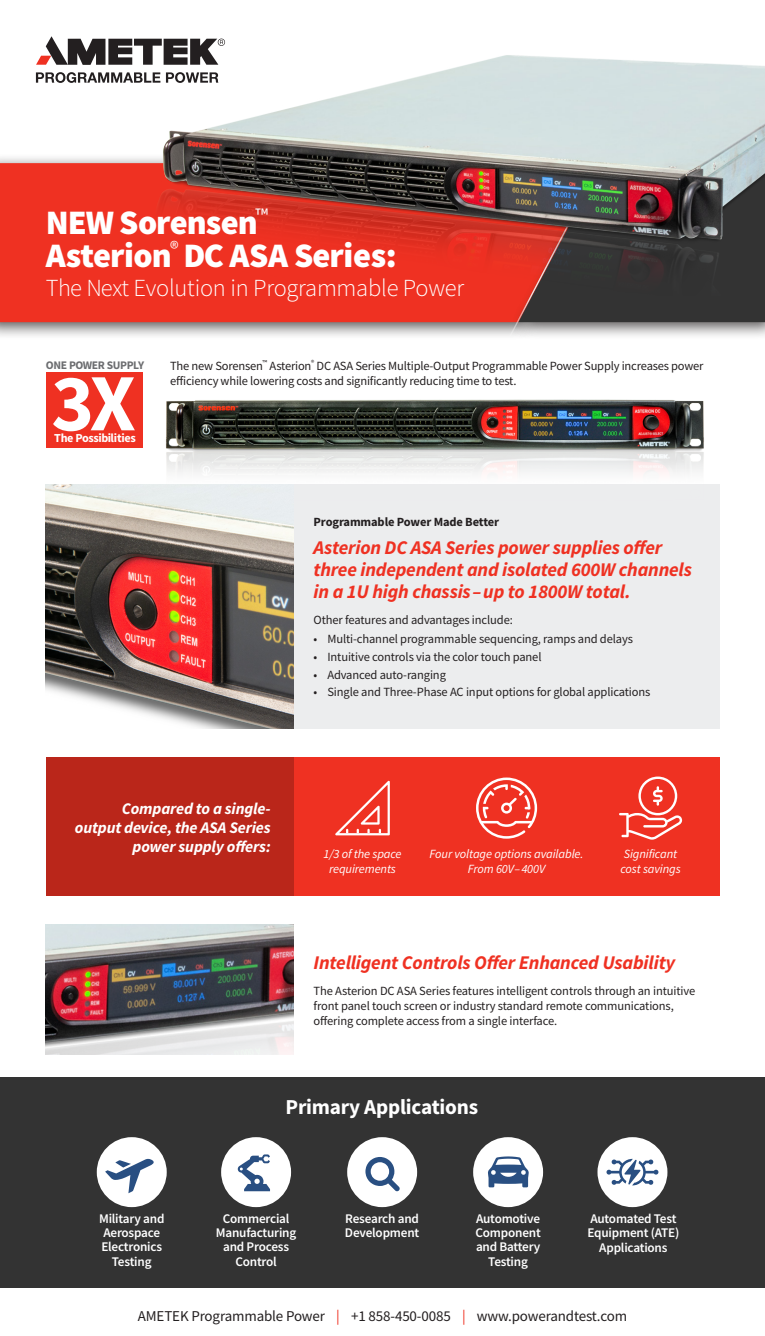
<style>
.page{position:relative;width:765px;height:1336px;background:#fff}
.page>*{position:absolute;margin:0;border:0;box-sizing:border-box;transform-origin:0 0}
.t1{font:900 34.25px/33.1px "Source Sans Pro";letter-spacing:-.03em;color:#fff}
.t2{font:300 24.5px "Source Sans Pro";letter-spacing:-.01em;color:#fff}
.t3{font:700 21.25px "Source Sans Pro";letter-spacing:-.01em;color:#fff}
.t4{font:italic 700 19.38px/21.9px "Source Sans Pro";letter-spacing:-.01em;color:#ef3122}
.t5{font:italic 700 16.25px/18.8px "Source Sans Pro";letter-spacing:-.01em;color:#fff;text-align:right}
.t6{font:15px "Source Sans Pro";letter-spacing:-.01em;color:#231f20}
.t7{font:600 13.25px/14.2px "Source Sans Pro";letter-spacing:-.015em;color:#fff;text-align:center}
.t8{font:12.5px/15px "Source Sans Pro";letter-spacing:-.01em;color:#231f20}
.t9{font:italic 12.5px/15px "Source Sans Pro";letter-spacing:-.01em;color:#fff;text-align:center}
.t10{font:700 12.5px "Source Sans Pro";letter-spacing:-.01em;color:#231f20}
.t11{font:700 12.25px "Source Sans Pro";letter-spacing:-.035em;color:#fff}
.t12{font:700 11.62px "Source Sans Pro";letter-spacing:-.035em;color:#6c6d70}
.s1{color:#ef3122}
</style>
<div class="page">
<div style="left:0;top:154px;width:619px;height:186px;background:#231f20;opacity:.75"></div>
<div style="left:0;top:163px;width:509px;height:159px;background:#ef3122"></div>
<svg style="left:36px;top:72px;width:97px;height:11px"></svg>
<svg style="left:36px;top:36px;width:189px;height:29px"></svg>
<div style="left:0;top:1077px;width:765px;height:211px;background:#333"></div>
<div style="left:97px;top:1137px;width:70px;height:70px;background:#fff;border-radius:50%"></div>
<svg style="left:105px;top:1158px;width:49px;height:35px"></svg>
<div style="left:221px;top:1137px;width:70px;height:70px;background:#fff;border-radius:50%"></div>
<svg style="left:238px;top:1154px;width:32px;height:37px"></svg>
<div style="left:473px;top:1137px;width:70px;height:70px;background:#fff;border-radius:50%"></div>
<svg style="left:488px;top:1156px;width:41px;height:31px"></svg>
<div style="left:597px;top:1137px;width:70px;height:70px;background:#fff;border-radius:50%"></div>
<svg style="left:607px;top:1159px;width:51px;height:26px"></svg>
<div style="left:347px;top:1137px;width:70px;height:70px;background:#fff;border-radius:50%"></div>
<svg style="left:365px;top:1157px;width:35px;height:34px"></svg>
<svg style="left:509px;top:296px;width:256px;height:41px"></svg>
<img style="left:133px;top:48px;width:632px;height:248px">
<img style="left:46px;top:924px;width:247px;height:130px">
<img style="left:166px;top:399px;width:538px;height:123px">
<img style="left:520px;top:406px;width:112px;height:34px">
<div style="left:46px;top:372px;width:96px;height:76px;background:#ef3122"></div>
<svg style="left:53px;top:377px;width:82px;height:54px"></svg>
<div style="left:46px;top:757px;width:673px;height:139px;background:#ef3122"></div>
<div style="left:46px;top:757px;width:247px;height:139px;background:#ba261a"></div>
<svg style="left:476px;top:777px;width:61px;height:61px"></svg>
<svg style="left:335px;top:780px;width:55px;height:55px"></svg>
<svg style="left:619px;top:776px;width:63px;height:63px"></svg>
<div style="left:294px;top:484px;width:425px;height:245px;background:#e6e7e9"></div>
<img style="left:46px;top:484px;width:247px;height:245px">
<p class="t1" style="left:46px;top:205px;width:353px">NEW Sorensen<sup>™<br></sup>Asterion<sup>®</sup> DC ASA Series:</p>
<p class="t2" style="left:46px;top:273px;width:420px">The Next Evolution in Programmable Power</p>
<p class="t12" style="left:46px;top:358px;width:100px">ONE POWER SUPPLY</p>
<p class="t11" style="left:54px;top:429px;width:83px">The Possibilities</p>
<p class="t8" style="left:170px;top:358px;width:535px">The new Sorensen<sup>™</sup> Asterion<sup>®</sup> DC ASA Series Multiple-Output Programmable Power Supply increases power efficiency while lowering costs and significantly reducing time to test.</p>
<p class="t10" style="left:314px;top:514px;width:187px">Programmable Power Made Better</p>
<p class="t4" style="left:314px;top:537px;width:380px">Asterion DC ASA Series power supplies offer three independent and isolated 600W channels in a 1U high chassis–up to 1800W total.</p>
<p class="t8" style="left:314px;top:612px;width:201px">Other features and advantages include:</p>
<p class="t8" style="left:314px;top:631px;width:321px">• Multi-channel programmable sequencing, ramps and delays</p>
<p class="t8" style="left:314px;top:649px;width:229px">• Intuitive controls via the color touch panel</p>
<p class="t8" style="left:314px;top:667px;width:134px">• Advanced auto-ranging</p>
<p class="t8" style="left:314px;top:684px;width:338px">• Single and Three-Phase AC input options for global applications</p>
<p class="t5" style="left:75px;top:799px;width:197px">Compared to a single&shy;output device, the ASA Series power supply offers:</p>
<p class="t9" style="left:323px;top:846px;width:80px">1/3 of the space requirements</p>
<p class="t9" style="left:620px;top:846px;width:62px;text-align:left">Significant cost savings</p>
<p class="t9" style="left:430px;top:846px;width:155px">Four voltage options available.<br>From 60V–400V</p>
<p class="t4" style="left:314px;top:951px;width:363px">Intelligent Controls Offer Enhanced Usability</p>
<p class="t8" style="left:314px;top:983px;width:383px">The Asterion DC ASA Series features intelligent controls through an intuitive front panel touch screen or industry standard remote communications, offering complete access from a single interface.</p>
<p class="t3" style="left:286px;top:1093px;width:194px">Primary Applications</p>
<p class="t7" style="left:99px;top:1211px;width:67px">Military and<br>Aerospace<br>Electronics<br>Testing</p>
<p class="t7" style="left:216px;top:1211px;width:82px">Commercial<br>Manufacturing and Process<br>Control</p>
<p class="t7" style="left:475px;top:1211px;width:67px">Automotive<br>Component and Battery<br>Testing</p>
<p class="t7" style="left:587px;top:1211px;width:93px">Automated Test<br>Equipment (ATE)<br>Applications</p>
<p class="t7" style="left:345px;top:1211px;width:76px;text-align:left">Research and<br>Development</p>
<p class="t6" style="left:138px;top:1306px;width:491px">AMETEK Programmable Power <span class="s1">|</span> +1 858-450-0085 <span class="s1">|</span> www.powerandtest.com</p>
</div>
